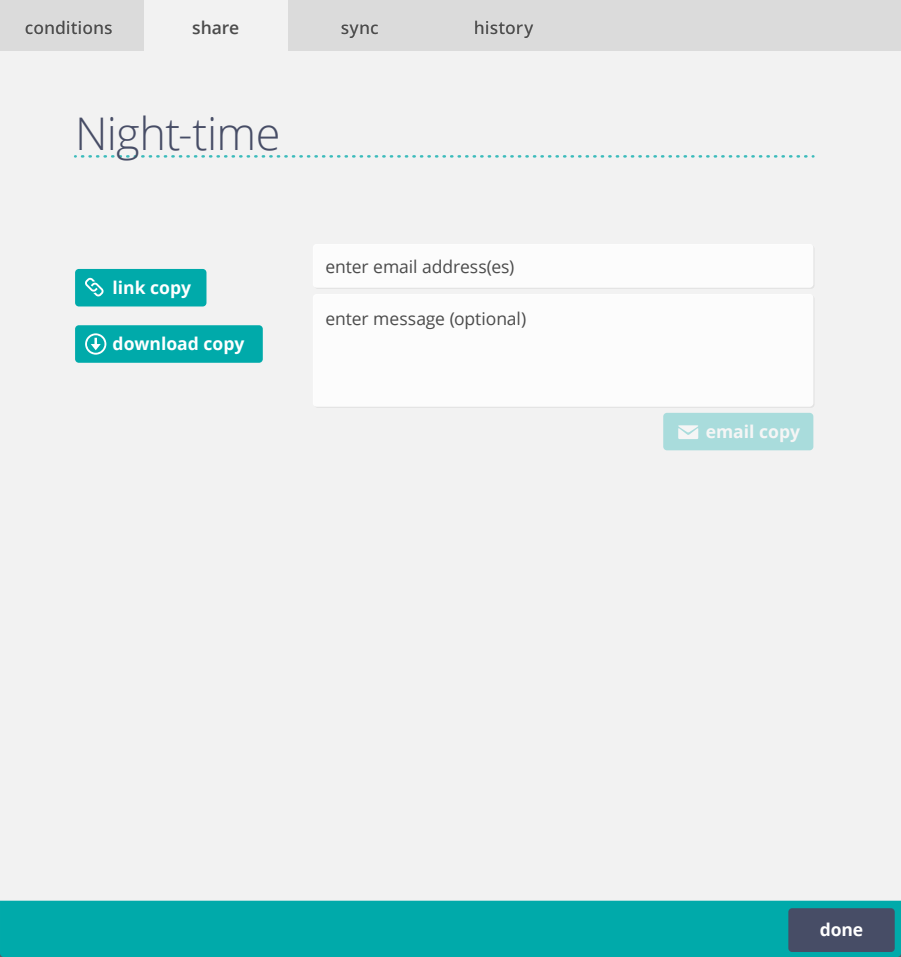
<style>
.page{position:relative;width:901px;height:957px;background:#fff}
.page>*{position:absolute;margin:0;border:0;box-sizing:border-box;transform-origin:0 0}
.t1{font:300 45px "Open Sans";letter-spacing:-.015em;color:#474d66}
.t2{font:17.5px "Open Sans";letter-spacing:-.005em;color:#4b4b4b}
.t3{font:700 17.5px "Open Sans";color:#fff}
.t4{font:600 17.5px "Open Sans";letter-spacing:-.005em;color:#4b4b4b}
</style>
<div class="page">
<div style="left:0;top:50px;width:900px;height:850px;background:#f2f2f2"></div>
<svg style="left:82px;top:155px;width:731px;height:3px"></svg>
<div style="left:0;top:0;width:900px;height:50px;background:#dbdbdb"></div>
<div style="left:0;top:900px;width:900px;height:56px;background:#0aa"></div>
<div style="left:788px;top:908px;width:106px;height:43px;background:#474d66;border-radius:4px"></div>
<div style="left:144px;top:0;width:144px;height:50px;background:#f2f2f2"></div>
<div style="left:75px;top:325px;width:188px;height:37px;background:#0aa;border-radius:4px"></div>
<svg style="left:85px;top:333px;width:21px;height:21px"></svg>
<div style="left:75px;top:269px;width:131px;height:37px;background:#0aa;border-radius:4px"></div>
<svg style="left:85px;top:277px;width:19px;height:20px"></svg>
<div style="left:314px;top:245px;width:500px;height:44px;background:#e7e7e7;border-radius:4px"></div>
<div style="left:313px;top:244px;width:500px;height:44px;background:#fff;border-radius:4px"></div>
<div style="left:313px;top:294px;width:500px;height:112px;background:#fff;border-radius:4px"></div>
<div style="left:663px;top:412px;width:150px;height:38px;background:#a9dcdc;border-radius:4px"></div>
<svg style="left:678px;top:425px;width:20px;height:14px"></svg>
<p class="t4" style="left:25px;top:15px;width:89px">conditions</p>
<p class="t4" style="left:192px;top:15px;width:49px">share</p>
<p class="t4" style="left:340px;top:15px;width:40px">sync</p>
<p class="t4" style="left:473px;top:15px;width:61px">history</p>
<h1 class="t1" style="left:75px;top:103px;width:207px">Night-time</h1>
<p class="t3" style="left:113px;top:275px;width:80px">link copy</p>
<p class="t3" style="left:113px;top:331px;width:133px">download copy</p>
<p class="t2" style="left:325px;top:254px;width:190px">enter email address(es)</p>
<p class="t2" style="left:325px;top:307px;width:202px">enter message (optional)</p>
<p class="t3" style="left:705px;top:419px;width:96px">email copy</p>
<p class="t3" style="left:819px;top:916px;width:45px">done</p>
</div>
